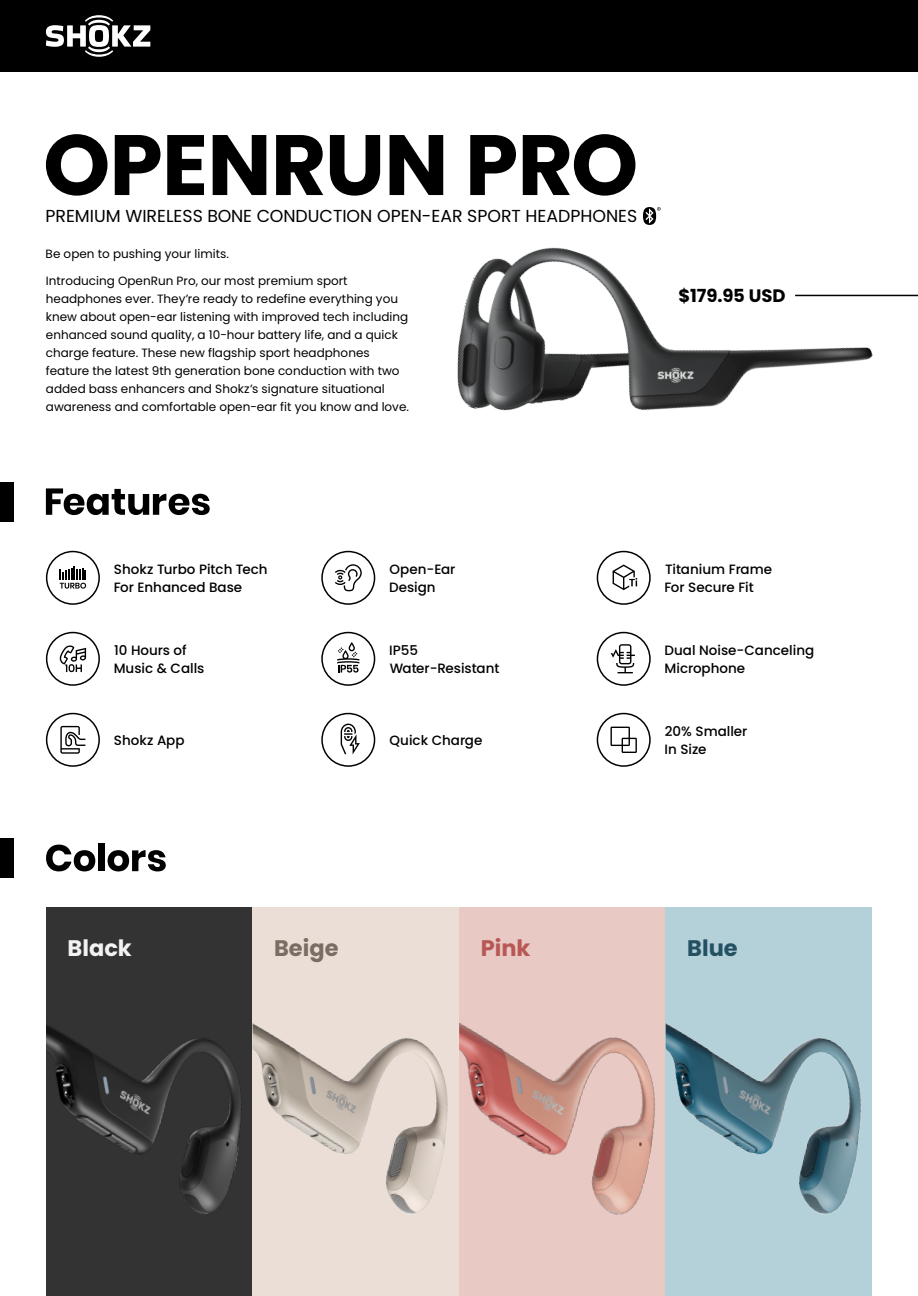
<style>
.page{position:relative;width:918px;height:1296px;background:#fff}
.page>*{position:absolute;margin:0;border:0;box-sizing:border-box;transform-origin:0 0}
.t1{font:700 85.5px "Poppins";letter-spacing:-.01em;color:#000}
.t2{font:700 22.5px "Poppins";color:#f2f2f2}
.t3{font:700 22.5px "Poppins";color:#7a6e64}
.t4{font:700 22.5px "Poppins";color:#b75856}
.t5{font:700 22.5px "Poppins";color:#245063}
.t6{font:700 18px "Poppins";color:#000}
.t7{font:17.4px "Poppins";color:#000}
.t8{font:500 13.5px/18px "Poppins";color:#000}
.t9{font:12px/18px "Poppins";color:#000}
</style>
<div class="page">
<div style="left:0;top:0;width:918px;height:72px;background:#000"></div>
<hr style="left:795px;top:295px;width:123px;height:1px;background:#000">
<svg style="left:46px;top:15px;width:104px;height:42px"></svg>
<svg style="left:643px;top:207px;width:18px;height:18px"></svg>
<img style="left:457px;top:247px;width:418px;height:164px">
<div style="left:0;top:482px;width:14px;height:40px;background:#000"></div>
<svg style="left:46px;top:488px;width:164px;height:27px"></svg>
<svg style="left:321px;top:551px;width:54px;height:54px"></svg>
<svg style="left:46px;top:551px;width:54px;height:54px"></svg>
<svg style="left:597px;top:551px;width:54px;height:54px"></svg>
<svg style="left:46px;top:632px;width:54px;height:54px"></svg>
<svg style="left:321px;top:632px;width:54px;height:54px"></svg>
<svg style="left:597px;top:632px;width:54px;height:54px"></svg>
<svg style="left:46px;top:713px;width:54px;height:54px"></svg>
<svg style="left:321px;top:713px;width:54px;height:54px"></svg>
<svg style="left:597px;top:713px;width:54px;height:54px"></svg>
<svg style="left:46px;top:845px;width:49px;height:26px"></svg>
<div style="left:98px;top:844px;width:7px;height:27px;background:#000"></div>
<svg style="left:108px;top:850px;width:58px;height:21px"></svg>
<div style="left:0;top:838px;width:14px;height:40px;background:#000"></div>
<div style="left:46px;top:907px;width:207px;height:389px;background:#333"></div>
<div style="left:253px;top:907px;width:206px;height:389px;background:#eaded6"></div>
<div style="left:459px;top:907px;width:207px;height:389px;background:#e8c9c4"></div>
<div style="left:666px;top:907px;width:206px;height:389px;background:#b4d0d8"></div>
<img style="left:46px;top:998px;width:815px;height:242px">
<h1 class="t1" style="left:43px;top:116px;width:597px">OPENRUN PRO</h1>
<h3 class="t7" style="left:46px;top:206px;width:593px">PREMIUM WIRELESS BONE CONDUCTION OPEN-EAR SPORT HEADPHONES</h3>
<p class="t9" style="left:46px;top:245px;width:185px">Be open to pushing your limits.</p>
<p class="t9" style="left:46px;top:272px;width:365px">Introducing OpenRun Pro, our most premium sport headphones ever. They’re ready to redefine everything you knew about open-ear listening with improved tech including enhanced sound quality, a 10-hour battery life, and a quick charge feature. These new flagship sport headphones feature the latest 9th generation bone conduction with two added bass enhancers and Shokz’s signature situational awareness and comfortable open-ear fit you know and love.</p>
<h3 class="t6" style="left:678px;top:285px;width:109px">$179.95 USD</h3>
<p class="t8" style="left:114px;top:560px;width:155px">Shokz Turbo Pitch Tech<br>For Enhanced Base</p>
<p class="t8" style="left:389px;top:560px;width:68px">Open-Ear<br>Design</p>
<p class="t8" style="left:665px;top:560px;width:109px">Titanium Frame<br>For Secure Fit</p>
<p class="t8" style="left:114px;top:641px;width:92px">10 Hours of<br>Music &amp; Calls</p>
<p class="t8" style="left:665px;top:641px;width:151px">Dual Noise-Canceling<br>Microphone</p>
<p class="t8" style="left:389px;top:641px;width:112px">IP55<br>Water-Resistant</p>
<p class="t8" style="left:114px;top:731px;width:72px">Shokz App</p>
<p class="t8" style="left:390px;top:731px;width:94px">Quick Charge</p>
<p class="t8" style="left:665px;top:722px;width:84px">20% Smaller<br>In Size</p>
<h2 class="t2" style="left:68px;top:935px;width:66px">Black</h2>
<h2 class="t3" style="left:274px;top:935px;width:66px">Beige</h2>
<h2 class="t4" style="left:481px;top:935px;width:51px">Pink</h2>
<h2 class="t5" style="left:687px;top:935px;width:52px">Blue</h2>
</div>
